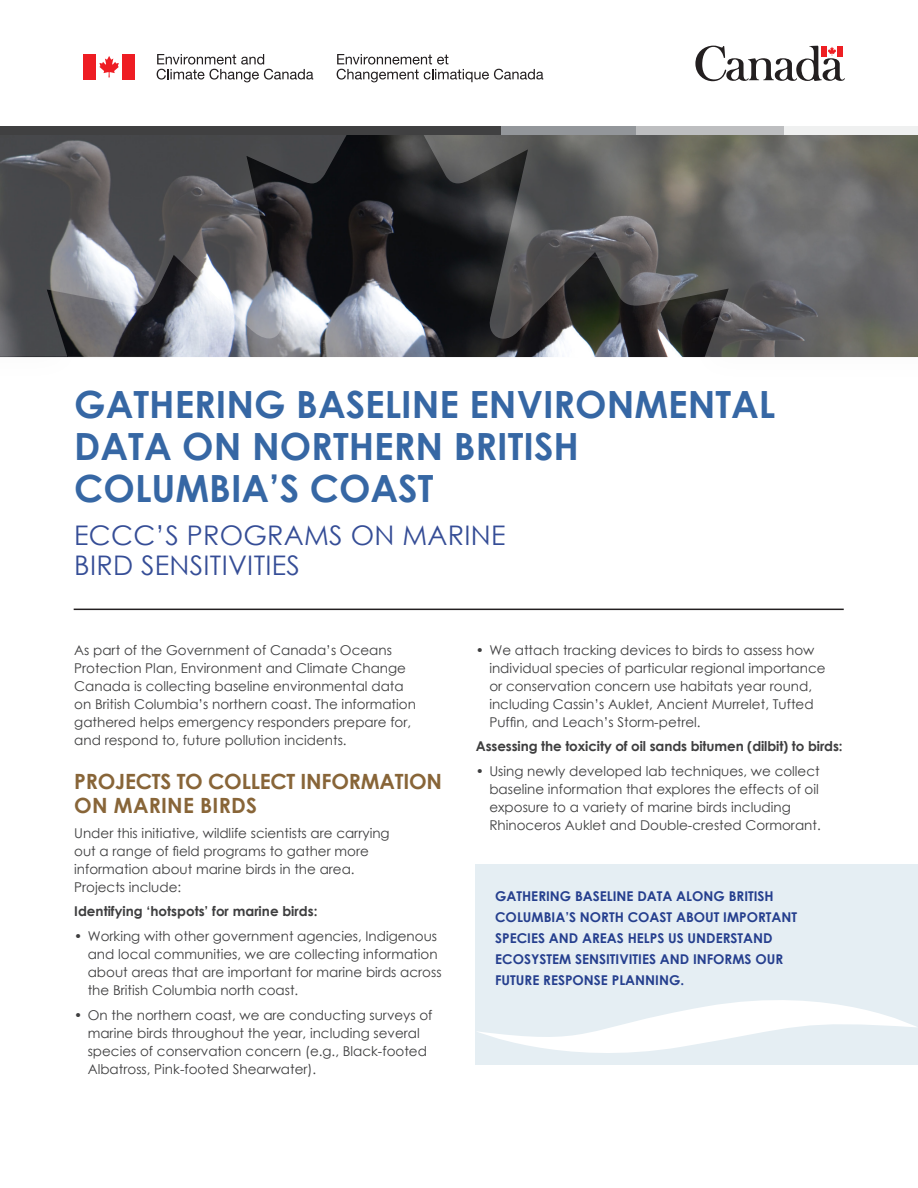
<style>
.page{position:relative;width:918px;height:1188px;background:#fff}
.page>*{position:absolute;margin:0;border:0;box-sizing:border-box;transform-origin:0 0}
.Main_Title{font:700 37.5px/42px "Century Gothic";color:#3667a4}
.t1{font:27px/30px "Century Gothic";letter-spacing:.01em;color:#354d96}
.Subtitle{font:700 21px/24px "Century Gothic";letter-spacing:-.01em;color:#886538}
.Body_text{font:13.5px/18px "Century Gothic";color:#3e3e3f}
.Text_blue{font:700 13.5px/21px "Century Gothic";color:#253f8e}
.Body_Text_Bold{font:700 13.5px "Century Gothic";letter-spacing:-.01em;color:#3e3e3f}
</style>
<div class="page">
<svg style="left:0;top:134px;width:918px;height:224px;background:#5d5d5e"></svg>
<div style="left:563px;top:126px;width:355px;height:8px;background:#eff0f0"></div>
<div style="left:423px;top:126px;width:361px;height:8px;background:#bdbec0"></div>
<div style="left:275px;top:126px;width:361px;height:8px;background:#93969a"></div>
<div style="left:0;top:126px;width:500px;height:8px;background:#404041"></div>
<svg style="left:695px;top:46px;width:150px;height:35px"></svg>
<hr style="left:74px;top:609px;width:770px;height:1px;background:#231f20">
<svg style="left:99px;top:56px;width:20px;height:21px"></svg>
<div style="left:84px;top:54px;width:12px;height:25px;background:#ee1d23"></div>
<div style="left:122px;top:54px;width:13px;height:25px;background:#ee1d23"></div>
<svg style="left:337px;top:54px;width:206px;height:28px"></svg>
<svg style="left:157px;top:54px;width:156px;height:28px"></svg>
<div style="left:476px;top:864px;width:442px;height:201px;background:#e5eef3"></div>
<svg style="left:477px;top:1000px;width:439px;height:53px"></svg>
<p class="Main_Title" style="left:74px;top:382px;width:703px">GATHERING BASELINE ENVIRONMENTAL<br>DATA ON NORTHERN BRITISH<br>COLUMBIA’S COAST</p>
<p class="t1" style="left:74px;top:520px;width:433px">ECCC’S PROGRAMS ON MARINE<br>BIRD SENSITIVITIES</p>
<p class="Body_text" style="left:74px;top:641px;width:343px">As part of the Government of Canada’s Oceans Protection Plan, Environment and Climate Change Canada is collecting baseline environmental data on British Columbia’s northern coast. The information gathered helps emergency responders prepare for, and respond to, future pollution incidents.</p>
<p class="Subtitle" style="left:74px;top:768px;width:369px">PROJECTS TO COLLECT INFORMATION<br>ON MARINE BIRDS</p>
<p class="Body_text" style="left:74px;top:824px;width:317px">Under this initiative, wildlife scientists are carrying out a range of field programs to gather more information about marine birds in the area.<br>Projects include:</p>
<p class="Body_Text_Bold" style="left:74px;top:901px;width:245px">Identifying ‘hotspots’ for marine birds:</p>
<p class="Body_text" style="left:88px;top:927px;width:355px;text-indent:-14px">• Working with other government agencies, Indigenous and local communities, we are collecting information about areas that are important for marine birds across the British Columbia north coast.</p>
<p class="Body_text" style="left:88px;top:1006px;width:346px;text-indent:-14px">• On the northern coast, we are conducting surveys of marine birds throughout the year, including several species of conservation concern (e.g., Black-footed Albatross, Pink-footed Shearwater).</p>
<p class="Body_text" style="left:489px;top:641px;width:338px;text-indent:-14px">• We attach tracking devices to birds to assess how individual species of particular regional importance or conservation concern use habitats year round, including Cassin’s Auklet, Ancient Murrelet, Tufted Puffin, and Leach’s Storm-petrel.</p>
<p class="Body_Text_Bold" style="left:476px;top:736px;width:368px">Assessing the toxicity of oil sands bitumen (dilbit) to birds:</p>
<p class="Body_text" style="left:489px;top:762px;width:333px;text-indent:-14px">• Using newly developed lab techniques, we collect baseline information that explores the effects of oil exposure to a variety of marine birds including Rhinoceros Auklet and Double-crested Cormorant.</p>
<p class="Text_blue" style="left:495px;top:885px;width:304px">GATHERING BASELINE DATA ALONG BRITISH COLUMBIA’S NORTH COAST ABOUT IMPORTANT SPECIES AND AREAS HELPS US UNDERSTAND ECOSYSTEM SENSITIVITIES AND INFORMS OUR FUTURE RESPONSE PLANNING.</p>
</div>
